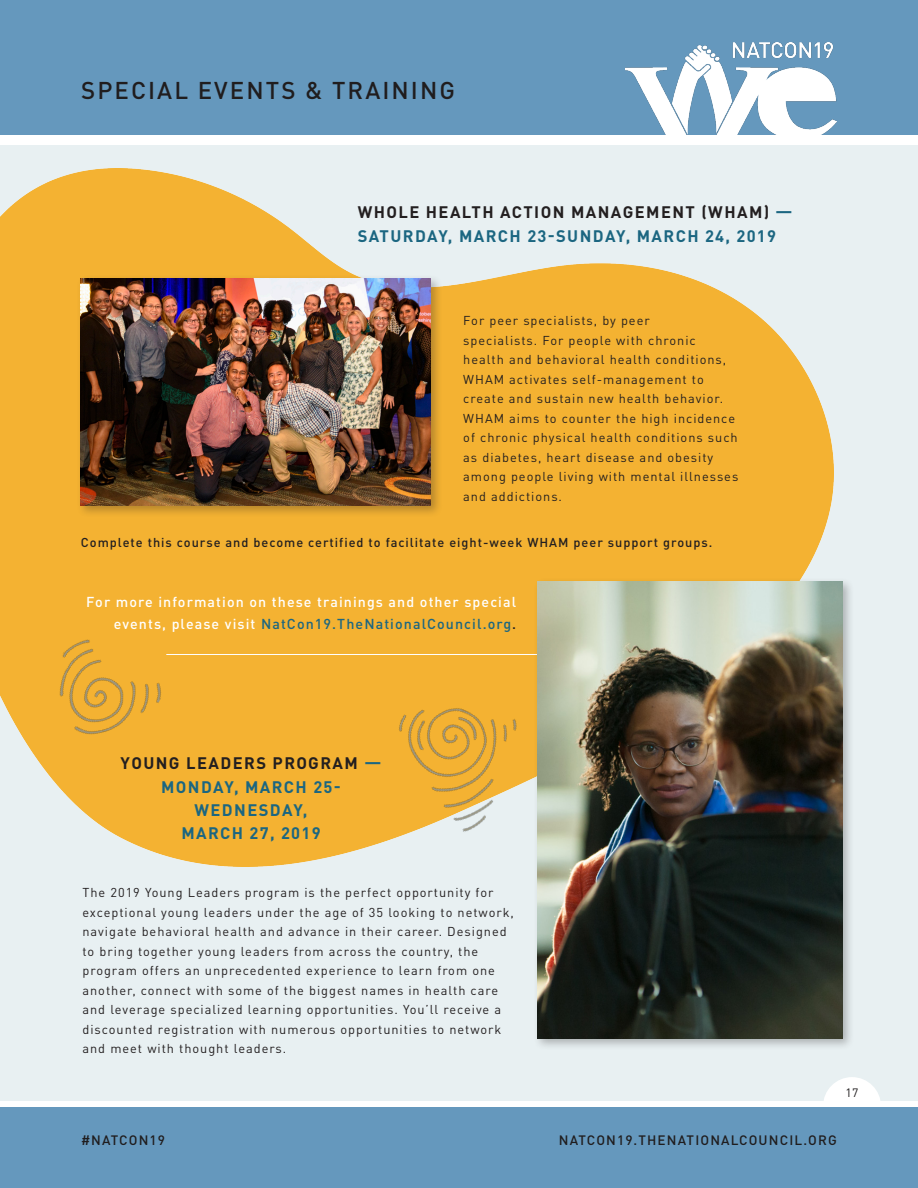
<style>
.page{position:relative;width:918px;height:1188px;background:#fff}
.page>*{position:absolute;margin:0;border:0;box-sizing:border-box;transform-origin:0 0}
.t1{font:500 24px "DIN Pro";letter-spacing:.085em;color:#201d1e}
.t2{font:700 16.5px/23.2px "DIN Pro";letter-spacing:.085em;color:#1b6681}
.t3{font:500 14.25px/22.5px "DIN Pro";letter-spacing:.075em;color:#fff;text-align:right}
.t4{font:500 13.5px "DIN Pro";letter-spacing:.085em;color:#201d1e}
.t5{font:12.75px/19.5px "DIN Pro";letter-spacing:.075em;color:#231f20}
.t6{font:500 12.75px "DIN Pro";letter-spacing:.075em;color:#231f20}
.t7{font:12px "DIN Pro";color:#201d1e}
.s1{color:#231f20}
.s2{color:#1b6681}
</style>
<div class="page">
<div style="left:0;top:0;width:918px;height:135px;background:#6598bd"></div>
<div style="left:0;top:145px;width:918px;height:956px;background:#e8f0f2"></div>
<div style="left:823px;top:1077px;width:58px;height:58px;background:#fff;border-radius:50%"></div>
<div style="left:0;top:1107px;width:918px;height:81px;background:#6598bd"></div>
<img style="left:625px;top:42px;width:212px;height:93px">
<img style="left:0;top:169px;width:833px;height:697px">
<div style="left:76px;top:274px;width:367px;height:244px;background:#231f20;opacity:.3"></div>
<img style="left:81px;top:278px;width:350px;height:228px">
<hr style="left:166px;top:654px;width:646px;height:1px;background:#fff">
<div style="left:533px;top:578px;width:322px;height:473px;background:#231f20;opacity:.3"></div>
<img style="left:538px;top:582px;width:305px;height:456px">
<img style="left:368px;top:676px;width:163px;height:164px">
<img style="left:32px;top:622px;width:142px;height:139px">
<p class="t1" style="left:81px;top:71px;width:375px">SPECIAL EVENTS &amp; TRAINING</p>
<p class="t2" style="left:358px;top:198px;width:436px;line-height:24px"><span class="s1">WHOLE HEALTH ACTION MANAGEMENT (WHAM)</span> —<br>SATURDAY, MARCH 23-SUNDAY, MARCH 24, 2019</p>
<p class="t5" style="left:463px;top:310px;width:277px">For peer specialists, by peer<br>specialists. For people with chronic health and behavioral health conditions, WHAM activates self-management to create and sustain new health behavior.<br>WHAM aims to counter the high incidence of chronic physical health conditions such as diabetes, heart disease and obesity among people living with mental illnesses and addictions.</p>
<p class="t6" style="left:81px;top:532px;width:633px">Complete this course and become certified to facilitate eight-week WHAM peer support groups.</p>
<p class="t3" style="left:86px;top:589px;width:431px">For more information on these trainings and other special events, please visit <span class="s2">NatCon19.TheNationalCouncil.org</span><span class="s1">.</span></p>
<p class="t2" style="left:121px;top:750px;width:262px;text-align:center"><span class="s1">YOUNG LEADERS PROGRAM</span> —<br>MONDAY, MARCH 25-<br>WEDNESDAY,</p>
<p class="t2" style="left:181px;top:820px;width:141px">MARCH 27, 2019</p>
<p class="t5" style="left:82px;top:882px;width:433px">The 2019 Young Leaders program is the perfect opportunity for exceptional young leaders under the age of 35 looking to network, navigate behavioral health and advance in their career. Designed to bring together young leaders from across the country, the program offers an unprecedented experience to learn from one another, connect with some of the biggest names in health care and leverage specialized learning opportunities. You’ll receive a discounted registration with numerous opportunities to network and meet with thought leaders.</p>
<p class="t7" style="left:845px;top:1084px;width:15px">17</p>
<p class="t4" style="left:81px;top:1130px;width:85px">#NATCON19</p>
<p class="t4" style="left:559px;top:1130px;width:280px">NATCON19.THENATIONALCOUNCIL.ORG</p>
</div>
